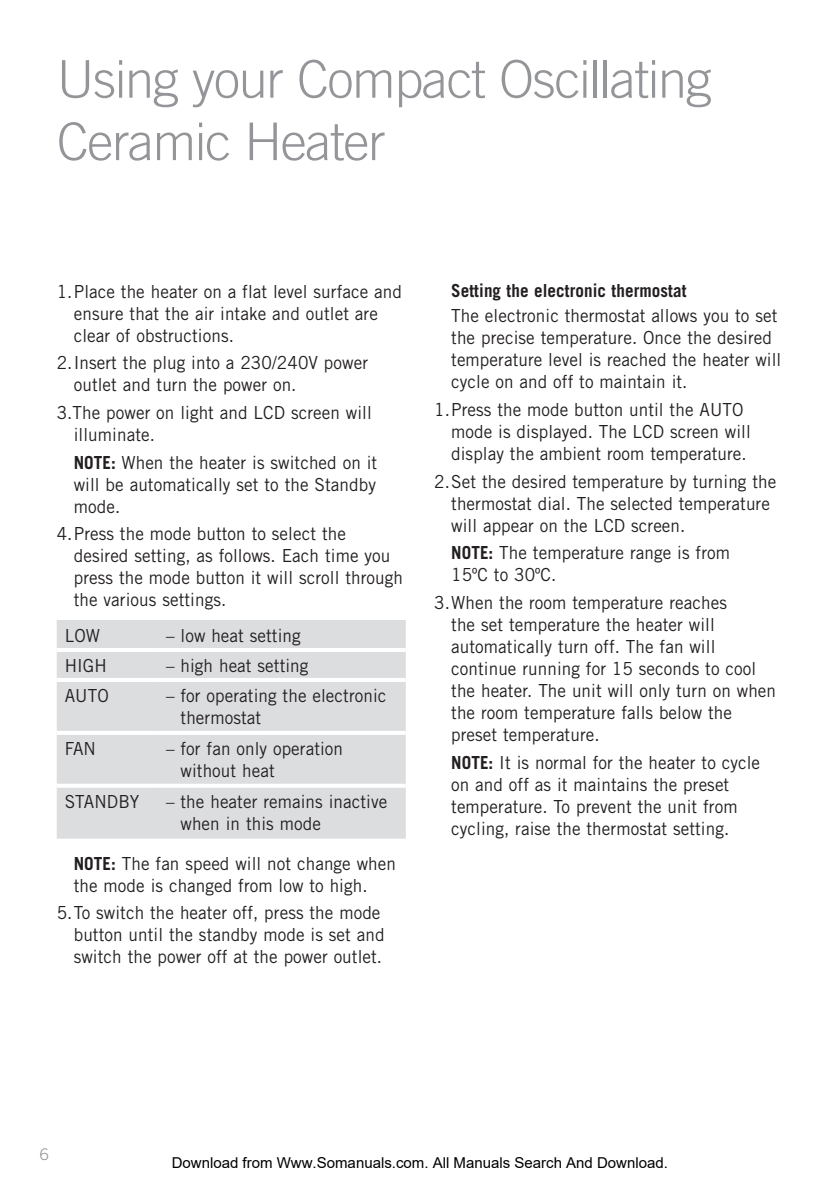
<style>
.page{position:relative;width:840px;height:1191px;background:#fff}
.page>*{position:absolute;margin:0;border:0;box-sizing:border-box;transform-origin:0 0}
.Big_headings{font:300 52px/62.4px "Trade Gothic";letter-spacing:-.025em;color:#939598}
.copy{font:18px/22px "Trade Gothic";letter-spacing:.005em;color:#231f20;scale:.95 1}
.bold_heading{font:700 18px "Trade Gothic";letter-spacing:.005em;color:#231f20;scale:.95 1}
.t1{font:300 16px "Trade Gothic";color:#8f9194}
.t2{font:15px "Arial";color:#000}
.s1{font-weight:700}
</style>
<div class="page">
<div style="left:57px;top:620px;width:348px;height:218px;background:#dcdddf"></div>
<hr style="left:57px;top:648px;width:101px;height:4px;background:#fff">
<hr style="left:158px;top:648px;width:247px;height:4px;background:#fff">
<hr style="left:57px;top:678px;width:101px;height:4px;background:#fff">
<hr style="left:158px;top:678px;width:247px;height:4px;background:#fff">
<hr style="left:57px;top:731px;width:101px;height:4px;background:#fff">
<hr style="left:158px;top:731px;width:247px;height:4px;background:#fff">
<svg style="left:57px;top:783px;width:101px;height:4px"></svg>
<svg style="left:158px;top:783px;width:247px;height:4px"></svg>
<p class="Big_headings" style="left:57px;top:47px;width:656px">Using your Compact Oscillating<br>Ceramic Heater</p>
<p class="copy" style="left:74px;top:280px;width:347px;text-indent:-17px">1. Place the heater on a flat level surface and ensure that the air intake and outlet are clear of obstructions.</p>
<p class="copy" style="left:74px;top:351px;width:311px;text-indent:-17px">2. Insert the plug into a 230/240V power outlet and turn the power on.</p>
<p class="copy" style="left:74px;top:401px;width:315px;text-indent:-17px">3.The power on light and LCD screen will illuminate.</p>
<p class="copy" style="left:74px;top:451px;width:321px;text-align:justify"><span class="s1">NOTE:</span> When the heater is switched on it will be automatically set to the Standby mode.</p>
<p class="copy" style="left:74px;top:522px;width:348px;text-indent:-17px">4. Press the mode button to select the desired setting, as follows. Each time you press the mode button it will scroll through the various settings.</p>
<p class="copy" style="left:65px;top:624px;width:39px">LOW</p>
<p class="copy" style="left:166px;top:624px;width:143px">– low heat setting</p>
<p class="copy" style="left:65px;top:654px;width:46px">HIGH</p>
<p class="copy" style="left:166px;top:654px;width:151px">– high heat setting</p>
<p class="copy" style="left:65px;top:684px;width:48px">AUTO</p>
<p class="copy" style="left:180px;top:684px;width:218px;text-indent:-14px">– for operating the electronic thermostat</p>
<p class="copy" style="left:65px;top:737px;width:34px">FAN</p>
<p class="copy" style="left:180px;top:737px;width:172px;text-indent:-14px">– for fan only operation without heat</p>
<p class="copy" style="left:65px;top:790px;width:80px">STANDBY</p>
<p class="copy" style="left:180px;top:790px;width:219px;text-indent:-14px">– the heater remains inactive when in this mode</p>
<p class="copy" style="left:74px;top:852px;width:340px"><span class="s1">NOTE:</span> The fan speed will not change when the mode is changed from low to high.</p>
<p class="copy" style="left:74px;top:901px;width:328px;text-indent:-17px">5. To switch the heater off, press the mode button until the standby mode is set and switch the power off at the power outlet.</p>
<p class="bold_heading" style="left:451px;top:280px;width:249px">Setting the electronic thermostat</p>
<p class="copy" style="left:451px;top:305px;width:349px">The electronic thermostat allows you to set the precise temperature. Once the desired temperature level is reached the heater will cycle on and off to maintain it.</p>
<p class="copy" style="left:451px;top:398px;width:317px;text-indent:-17px">1. Press the mode button until the AUTO mode is displayed. The LCD screen will display the ambient room temperature.</p>
<p class="copy" style="left:451px;top:470px;width:343px;text-indent:-17px">2. Set the desired temperature by turning the thermostat dial. The selected temperature will appear on the LCD screen.</p>
<p class="copy" style="left:451px;top:542px;width:295px"><span class="s1">NOTE:</span> The temperature range is from<br>15ºC to 30ºC.</p>
<p class="copy" style="left:451px;top:591px;width:343px;text-indent:-17px">3. When the room temperature reaches<br>the set temperature the heater will automatically turn off. The fan will continue running for 15 seconds to cool the heater. The unit will only turn on when the room temperature falls below the preset temperature.</p>
<p class="copy" style="left:451px;top:751px;width:326px"><span class="s1">NOTE:</span> It is normal for the heater to cycle on and off as it maintains the preset temperature. To prevent the unit from cycling, raise the thermostat setting.</p>
<p class="t1" style="left:40px;top:1145px;width:10px">6</p>
<p class="t2" style="left:172px;top:1154px;width:497px">Download from Www.Somanuals.com. All Manuals Search And Download.</p>
</div>
